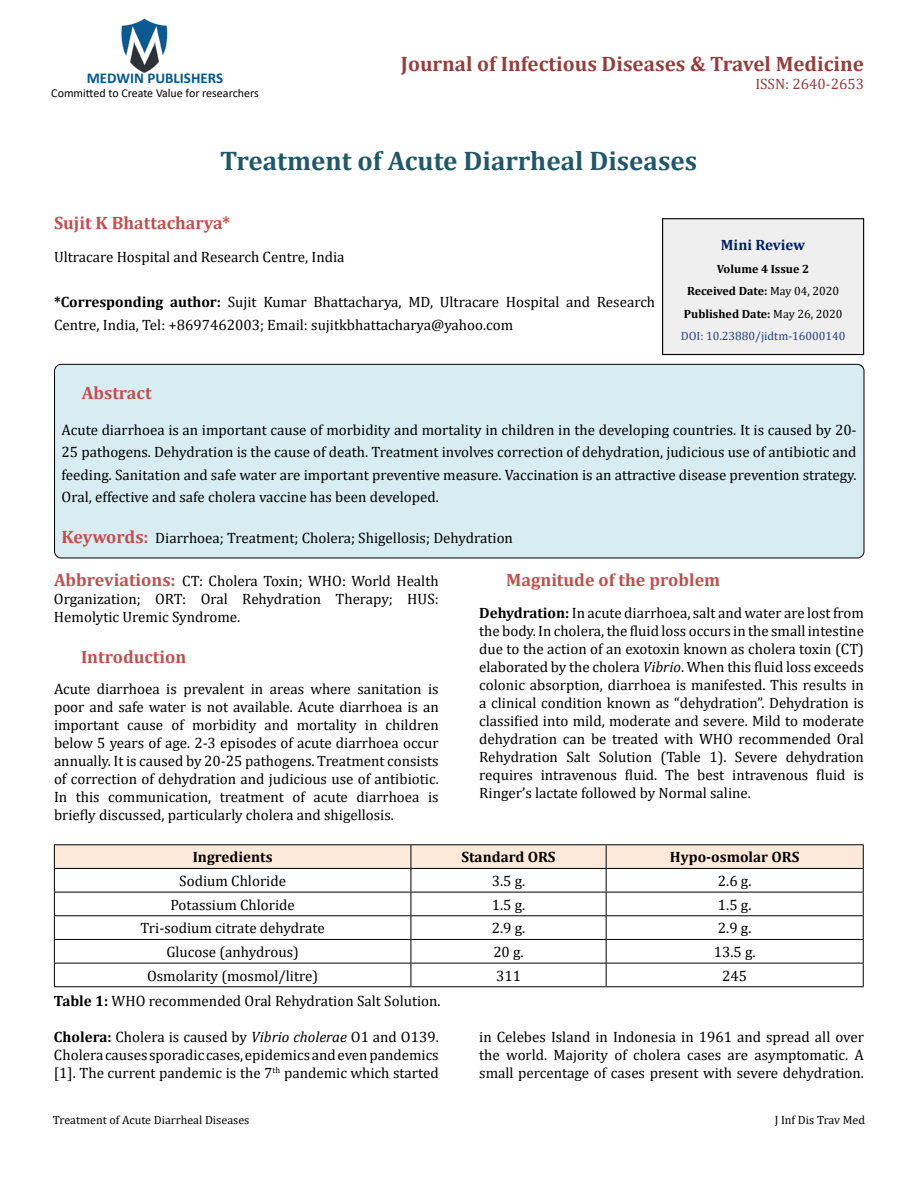
<style>
.page{position:relative;width:918px;height:1188px;background:#fff}
.page>*{position:absolute;margin:0;border:0;box-sizing:border-box;transform-origin:0 0}
.t1{font:700 27px "Cambria";color:#215868}
.t2{font:700 21px "Cambria";color:#953f3c}
.t3{font:700 18px "Cambria";color:#c0504d}
.t4{font:15px/18px "Cambria";color:#000;text-align:justify}
.t5{font:700 15px "Cambria";color:#000}
.t6{font:700 15px "Calibri";color:#005991}
.t7{font:15px "Cambria";color:#953f3c}
.t8{font:700 15px "Cambria";color:#002060}
.t9{font:700 12px/22.5px "Cambria";color:#000;text-align:center}
.t10{font:12px "Cambria";color:#000}
.t11{font:12px "Calibri";color:#000}
.s1{font-weight:700}
.s2{font-weight:400}
.s3{font-weight:400;color:#25408f}
.s4{font-weight:700;font-size:18px;color:#c0504d}
.s5{font-style:italic}
</style>
<div class="page">
<img style="left:121px;top:18px;width:47px;height:55px">
<div style="left:663px;top:219px;width:201px;height:136px;background:#efefef"></div>
<div style="left:662px;top:218px;width:202px;height:137px;border:1px solid #000"></div>
<div style="left:55px;top:364px;width:809px;height:194px;background:#d8edf2;border-radius:7px"></div>
<div style="left:54px;top:364px;width:810px;height:194px;border:1px solid #000;border-radius:7px"></div>
<hr style="left:54px;top:844px;width:357px;height:1px;background:#000">
<hr style="left:411px;top:844px;width:195px;height:1px;background:#000">
<hr style="left:606px;top:844px;width:258px;height:1px;background:#000">
<hr style="left:54px;top:986px;width:357px;height:1px;background:#000">
<hr style="left:411px;top:986px;width:195px;height:1px;background:#000">
<hr style="left:606px;top:986px;width:258px;height:1px;background:#000">
<svg style="left:54px;top:845px;width:810px;height:141px"></svg>
<p class="t6" style="left:87px;top:67px;width:138px">MEDWIN PUBLISHERS</p>
<p class="t11" style="left:51px;top:85px;width:209px">Committed to Create Value for researchers</p>
<h2 class="t2" style="left:401px;top:49px;width:465px">Journal of Infectious Diseases &amp; Travel Medicine</h2>
<p class="t7" style="left:755px;top:75px;width:110px">ISSN: 2640-2653</p>
<h1 class="t1" style="left:220px;top:142px;width:479px">Treatment of Acute Diarrheal Diseases</h1>
<p class="t3" style="left:54px;top:210px;width:178px">Sujit K Bhattacharya*</p>
<p class="t4" style="left:54px;top:248px;width:292px">Ultracare Hospital and Research Centre, India</p>
<p class="t4" style="left:54px;top:291px;width:603px;line-height:22.5px"><span class="s1">*Corresponding author:</span> Sujit Kumar Bhattacharya, MD, Ultracare Hospital and Research<br>Centre, India, Tel: +8697462003; Email: sujitkbhattacharya@yahoo.com</p>
<p class="t8" style="left:721px;top:235px;width:86px">Mini Review</p>
<p class="t9" style="left:681px;top:257px;width:166px">Volume 4 Issue 2<br>Received Date: <span class="s2">May 04, 2020<br></span>Published Date: <span class="s2">May 26, 2020<br></span><span class="s3">DOI: 10.23880/jidtm-16000140</span></p>
<p class="t3" style="left:82px;top:380px;width:71px">Abstract</p>
<p class="t4" style="left:62px;top:418px;width:797px;line-height:22.5px">Acute diarrhoea is an important cause of morbidity and mortality in children in the developing countries. It is caused by 20- 25 pathogens. Dehydration is the cause of death. Treatment involves correction of dehydration, judicious use of antibiotic and feeding. Sanitation and safe water are important preventive measure. Vaccination is an attractive disease prevention strategy.<br>Oral, effective and safe cholera vaccine has been developed.</p>
<p class="t4" style="left:62px;top:529px;width:453px"><span class="s4">Keywords:</span> Diarrhoea; Treatment; Cholera; Shigellosis; Dehydration</p>
<p class="t4" style="left:54px;top:572px;width:386px"><span class="s4">Abbreviations:</span> CT: Cholera Toxin; WHO: World Health Organization; ORT: Oral Rehydration Therapy; HUS:<br>Hemolytic Uremic Syndrome.</p>
<p class="t3" style="left:81px;top:644px;width:107px">Introduction</p>
<p class="t4" style="left:54px;top:680px;width:386px">Acute diarrhoea is prevalent in areas where sanitation is poor and safe water is not available. Acute diarrhoea is an important cause of morbidity and mortality in children below 5 years of age. 2-3 episodes of acute diarrhoea occur annually. It is caused by 20-25 pathogens. Treatment consists of correction of dehydration and judicious use of antibiotic.<br>In this communication, treatment of acute diarrhoea is briefly discussed, particularly cholera and shigellosis.</p>
<p class="t3" style="left:506px;top:568px;width:216px">Magnitude of the problem</p>
<p class="t4" style="left:479px;top:604px;width:386px"><span class="s1">Dehydration:</span> In acute diarrhoea, salt and water are lost from the body. In cholera, the fluid loss occurs in the small intestine due to the action of an exotoxin known as cholera toxin (CT) elaborated by the cholera <span class="s5">Vibrio</span>. When this fluid loss exceeds colonic absorption, diarrhoea is manifested. This results in a clinical condition known as “dehydration”. Dehydration is classified into mild, moderate and severe. Mild to moderate dehydration can be treated with WHO recommended Oral Rehydration Salt Solution (Table 1). Severe dehydration requires intravenous fluid. The best intravenous fluid is Ringer’s lactate followed by Normal saline.</p>
<p class="t5" style="left:193px;top:847px;width:81px">Ingredients</p>
<p class="t5" style="left:461px;top:847px;width:96px">Standard ORS</p>
<p class="t5" style="left:670px;top:847px;width:131px">Hypo-osmolar ORS</p>
<p class="t4" style="left:179px;top:872px;width:108px">Sodium Chloride</p>
<p class="t4" style="left:492px;top:872px;width:35px">3.5 g.</p>
<p class="t4" style="left:718px;top:872px;width:35px">2.6 g.</p>
<p class="t4" style="left:170px;top:896px;width:126px">Potassium Chloride</p>
<p class="t4" style="left:492px;top:896px;width:35px">1.5 g.</p>
<p class="t4" style="left:718px;top:896px;width:35px">1.5 g.</p>
<p class="t4" style="left:141px;top:919px;width:186px">Tri-sodium citrate dehydrate</p>
<p class="t4" style="left:492px;top:919px;width:35px">2.9 g.</p>
<p class="t4" style="left:718px;top:919px;width:35px">2.9 g.</p>
<p class="t4" style="left:166px;top:943px;width:134px">Glucose (anhydrous)</p>
<p class="t4" style="left:493px;top:943px;width:32px">20 g.</p>
<p class="t4" style="left:714px;top:943px;width:43px">13.5 g.</p>
<p class="t4" style="left:147px;top:967px;width:173px">Osmolarity (mosmol/litre)</p>
<p class="t4" style="left:496px;top:967px;width:26px">311</p>
<p class="t4" style="left:722px;top:967px;width:26px">245</p>
<p class="t4" style="left:54px;top:992px;width:388px"><span class="s1">Table 1:</span> WHO recommended Oral Rehydration Salt Solution.</p>
<p class="t4" style="left:54px;top:1028px;width:386px"><span class="s1">Cholera:</span> Cholera is caused by <span class="s5">Vibrio cholerae</span> O1 and O139.<br>Cholera causes sporadic cases, epidemics and even pandemics [1]. The current pandemic is the 7<sup>th</sup> pandemic which started</p>
<p class="t4" style="left:479px;top:1028px;width:386px">in Celebes Island in Indonesia in 1961 and spread all over the world. Majority of cholera cases are asymptomatic. A small percentage of cases present with severe dehydration.</p>
<p class="t10" style="left:53px;top:1113px;width:198px">Treatment of Acute Diarrheal Diseases</p>
<p class="t10" style="left:775px;top:1113px;width:92px">J Inf Dis Trav Med</p>
</div>
